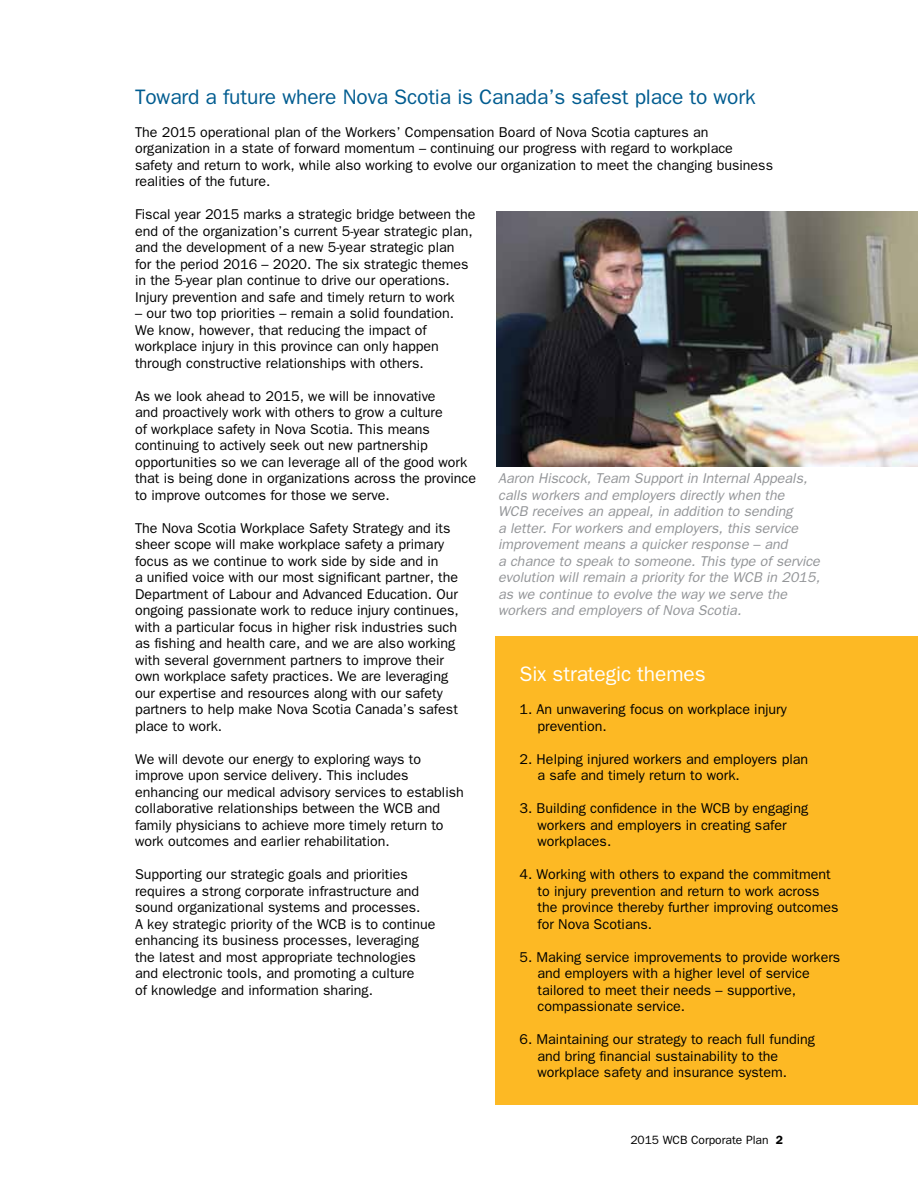
<style>
.page{position:relative;width:918px;height:1188px;background:#fff}
.page>*{position:absolute;margin:0;border:0;box-sizing:border-box;transform-origin:0 0}
.t1{font:21px "Franklin Gothic";letter-spacing:-.005em;color:#005c90}
.t2{font:21px "Franklin Gothic";letter-spacing:-.005em;color:#fff}
.t3{font:14.25px/16.5px "Franklin Gothic";color:#000}
.t4{font:italic 14.25px/16.5px "Franklin Gothic";color:#939598}
.t5{font:12px "Franklin Gothic";color:#000}
.s1{font-weight:600}
</style>
<div class="page">
<div style="left:496px;top:636px;width:422px;height:469px;background:#fdb924"></div>
<img style="left:496px;top:211px;width:422px;height:256px">
<h1 class="t1" style="left:135px;top:84px;width:622px">Toward a future where Nova Scotia is Canada’s safest place to work</h1>
<p class="t3" style="left:135px;top:123px;width:640px">The 2015 operational plan of the Workers’ Compensation Board of Nova Scotia captures an organization in a state of forward momentum – continuing our progress with regard to workplace safety and return to work, while also working to evolve our organization to meet the changing business realities of the future.</p>
<p class="t3" style="left:135px;top:206px;width:342px">Fiscal year 2015 marks a strategic bridge between the end of the organization’s current 5-year strategic plan, and the development of a new 5-year strategic plan<br>for the period 2016 – 2020. The six strategic themes in the 5-year plan continue to drive our operations.<br>Injury prevention and safe and timely return to work</p>
<p class="t3" style="left:135px;top:305px;width:321px">– our two top priorities – remain a solid foundation.<br>We know, however, that reducing the impact of workplace injury in this province can only happen through constructive relationships with others.</p>
<p class="t3" style="left:135px;top:387px;width:343px">As we look ahead to 2015, we will be innovative<br>and proactively work with others to grow a culture<br>of workplace safety in Nova Scotia. This means continuing to actively seek out new partnership opportunities so we can leverage all of the good work that is being done in organizations across the province to improve outcomes for those we serve.</p>
<p class="t3" style="left:135px;top:519px;width:325px">The Nova Scotia Workplace Safety Strategy and its sheer scope will make workplace safety a primary focus as we continue to work side by side and in<br>a unified voice with our most significant partner, the Department of Labour and Advanced Education. Our ongoing passionate work to reduce injury continues, with a particular focus in higher risk industries such as fishing and health care, and we are also working with several government partners to improve their own workplace safety practices. We are leveraging our expertise and resources along with our safety partners to help make Nova Scotia Canada’s safest place to work.</p>
<p class="t3" style="left:135px;top:750px;width:330px">We will devote our energy to exploring ways to improve upon service delivery. This includes enhancing our medical advisory services to establish collaborative relationships between the WCB and family physicians to achieve more timely return to work outcomes and earlier rehabilitation.</p>
<p class="t3" style="left:135px;top:866px;width:302px">Supporting our strategic goals and priorities requires a strong corporate infrastructure and sound organizational systems and processes.<br>A key strategic priority of the WCB is to continue enhancing its business processes, leveraging the latest and most appropriate technologies and electronic tools, and promoting a culture<br>of knowledge and information sharing.</p>
<p class="t4" style="left:498px;top:470px;width:323px">Aaron Hiscock, Team Support in Internal Appeals, calls workers and employers directly when the<br>WCB receives an appeal, in addition to sending<br>a letter. For workers and employers, this service improvement means a quicker response – and<br>a chance to speak to someone. This type of service evolution will remain a priority for the WCB in 2015, as we continue to evolve the way we serve the workers and employers of Nova Scotia.</p>
<h1 class="t2" style="left:519px;top:662px;width:188px">Six strategic themes</h1>
<p class="t3" style="left:538px;top:701px;width:251px;text-indent:-18px">1. An unwavering focus on workplace injury prevention.</p>
<p class="t3" style="left:538px;top:750px;width:272px;text-indent:-18px">2. Helping injured workers and employers plan a safe and timely return to work.</p>
<p class="t3" style="left:538px;top:800px;width:272px;text-indent:-18px">3. Building confidence in the WCB by engaging workers and employers in creating safer workplaces.</p>
<p class="t3" style="left:538px;top:866px;width:302px;text-indent:-18px">4. Working with others to expand the commitment to injury prevention and return to work across the province thereby further improving outcomes for Nova Scotians.</p>
<p class="t3" style="left:538px;top:948px;width:304px;text-indent:-18px">5. Making service improvements to provide workers and employers with a higher level of service tailored to meet their needs – supportive, compassionate service.</p>
<p class="t3" style="left:538px;top:1031px;width:279px;text-indent:-18px">6. Maintaining our strategy to reach full funding and bring financial sustainability to the workplace safety and insurance system.</p>
<p class="t5" style="left:630px;top:1133px;width:154px">2015 WCB Corporate Plan <span class="s1">2</span></p>
</div>
